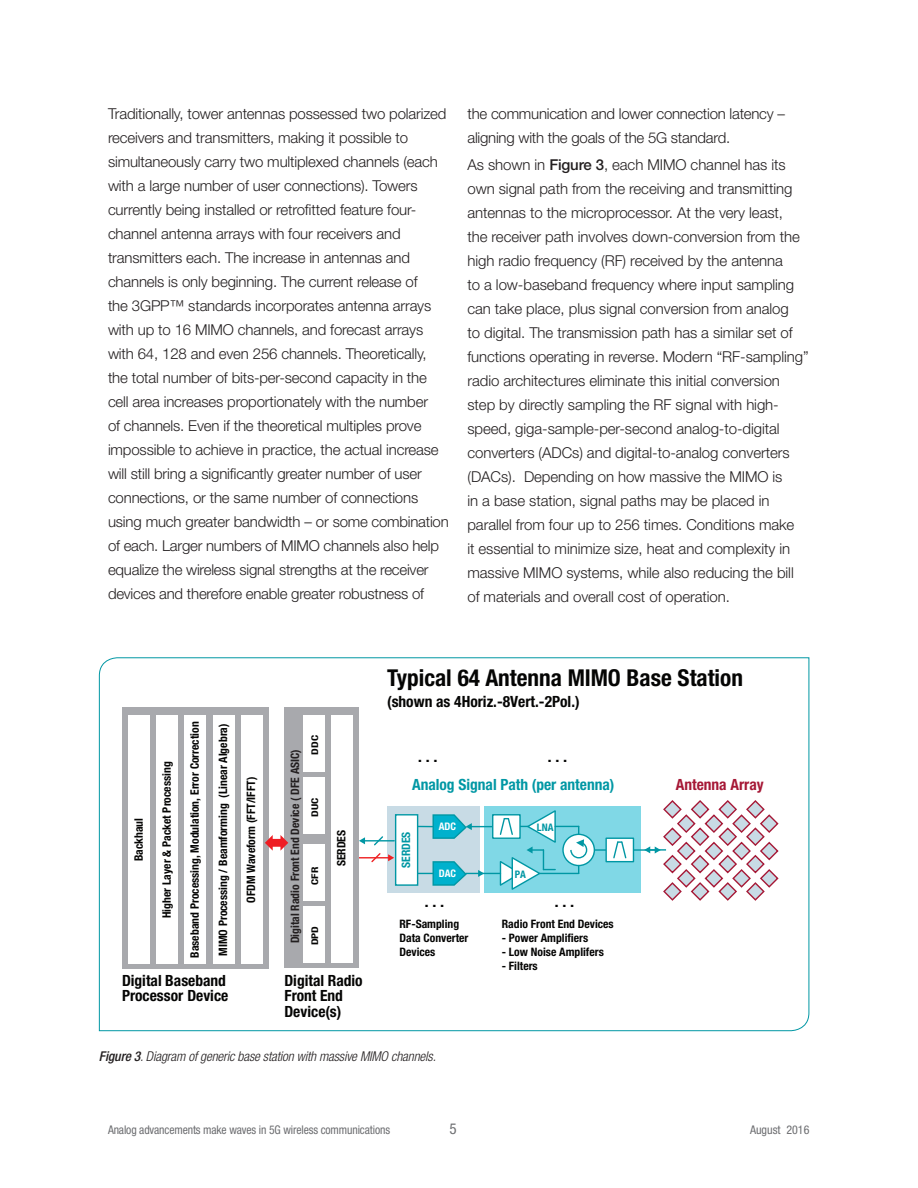
<style>
.page{position:relative;width:918px;height:1188px;background:#fff}
.page>*{position:absolute;margin:0;border:0;box-sizing:border-box;transform-origin:0 0}
.t1{font:700 condensed 23.25px "Helvetica Neue LT Std";color:#050504}
.t2{font:23.25px "Arial";color:#050504}
.t3{font:700 condensed 15.45px/15.5px "Helvetica Neue LT Std";color:#050504}
.t4{font:700 condensed 15.45px "Helvetica Neue LT Std";color:#0097a4}
.t5{font:700 condensed 15.45px "Helvetica Neue LT Std";color:#a61836}
.t6{font:300 15px/24px "Helvetica Neue LT Std";letter-spacing:-.01em;color:#231f20}
.t7{font:condensed 15px "Helvetica Neue LT Std";color:#6c6d70}
.t8{font:italic 300 condensed 13.5px "Helvetica Neue LT Std";letter-spacing:-.01em;color:#231f20}
.t9{font:condensed 12px "Helvetica Neue LT Std";letter-spacing:-.01em;color:#6c6d70}
.t10{font:700 condensed 11.7px/14px "Helvetica Neue LT Std";color:#050504}
.t11{font:700 condensed 11.7px "Helvetica Neue LT Std";color:#231f20}
.t12{font:700 condensed 11.7px "Helvetica Neue LT Std";color:#0097a4}
.t13{font:700 condensed 10.35px "Helvetica Neue LT Std";letter-spacing:.005em;color:#fff}
.t14{font:700 condensed 10.35px "Helvetica Neue LT Std";color:#0097a4}
.t15{font:700 condensed 9.3px "Helvetica Neue LT Std";letter-spacing:-.005em;color:#050504;scale:1.26 1}
.s1{font-weight:500}
</style>
<div class="page">
<svg style="left:99px;top:657px;width:711px;height:374px"></svg>
<p class="t6" style="left:108px;top:101px;width:342px">Traditionally, tower antennas possessed two polarized receivers and transmitters, making it possible to simultaneously carry two multiplexed channels (each with a large number of user connections). Towers currently being installed or retrofitted feature four&shy;channel antenna arrays with four receivers and transmitters each. The increase in antennas and channels is only beginning. The current release of<br>the 3GPP™ standards incorporates antenna arrays with up to 16 MIMO channels, and forecast arrays with 64, 128 and even 256 channels. Theoretically, the total number of bits-per-second capacity in the cell area increases proportionately with the number<br>of channels. Even if the theoretical multiples prove impossible to achieve in practice, the actual increase will still bring a significantly greater number of user connections, or the same number of connections using much greater bandwidth – or some combination of each. Larger numbers of MIMO channels also help equalize the wireless signal strengths at the receiver devices and therefore enable greater robustness of</p>
<p class="t6" style="left:467px;top:101px;width:319px">the communication and lower connection latency – aligning with the goals of the 5G standard.</p>
<p class="t6" style="left:467px;top:152px;width:343px">As shown in <span class="s1">Figure 3</span>, each MIMO channel has its own signal path from the receiving and transmitting antennas to the microprocessor. At the very least,<br>the receiver path involves down-conversion from the high radio frequency (RF) received by the antenna<br>to a low-baseband frequency where input sampling can take place, plus signal conversion from analog<br>to digital. The transmission path has a similar set of functions operating in reverse. Modern “RF-sampling” radio architectures eliminate this initial conversion step by directly sampling the RF signal with high&shy;speed, giga-sample-per-second analog-to-digital converters (ADCs) and digital-to-analog converters (DACs). Depending on how massive the MIMO is<br>in a base station, signal paths may be placed in parallel from four up to 256 times. Conditions make<br>it essential to minimize size, heat and complexity in massive MIMO systems, while also reducing the bill of materials and overall cost of operation.</p>
<p class="t10" style="left:131px;top:861px;width:45px;rotate:-90deg">Backhaul</p>
<p class="t10" style="left:160px;top:918px;width:158px;rotate:-90deg">Higher Layer &amp; Packet Processing</p>
<p class="t10" style="left:188px;top:958px;width:238px;rotate:-90deg">Baseband Processing, Modulation, Error Correction</p>
<p class="t10" style="left:216px;top:956px;width:234px;rotate:-90deg">MIMO Processing / Beamforming (Linear Algebra)</p>
<p class="t10" style="left:244px;top:903px;width:128px;rotate:-90deg">OFDM Waveform (FFT/IFFT)</p>
<p class="t11" style="left:288px;top:943px;width:196px;rotate:-90deg">Digital Radio Front End Device ( DFE ASIC)</p>
<p class="t15" style="left:309px;top:755px;width:17px;rotate:-90deg">DDC</p>
<p class="t15" style="left:309px;top:817px;width:17px;rotate:-90deg">DUC</p>
<p class="t15" style="left:309px;top:885px;width:16px;rotate:-90deg">CFR</p>
<p class="t15" style="left:309px;top:945px;width:17px;rotate:-90deg">DPD</p>
<p class="t10" style="left:334px;top:866px;width:38px;rotate:-90deg">SERDES</p>
<p class="t3" style="left:122px;top:973px;width:108px">Digital Baseband<br>Processor Device</p>
<p class="t3" style="left:285px;top:973px;width:80px">Digital Radio<br>Front End<br>Device(s)</p>
<h1 class="t1" style="left:387px;top:664px;width:357px">Typical 64 Antenna MIMO Base Station</h1>
<p class="t3" style="left:387px;top:693px;width:194px">(shown as 4Horiz.-8Vert.-2Pol.)</p>
<h1 class="t2" style="left:416px;top:738px;width:25px">…</h1>
<h1 class="t2" style="left:546px;top:738px;width:25px">…</h1>
<p class="t4" style="left:412px;top:775px;width:204px">Analog Signal Path (per antenna)</p>
<p class="t13" style="left:439px;top:820px;width:19px">ADC</p>
<p class="t14" style="left:537px;top:821px;width:18px">LNA</p>
<p class="t12" style="left:399px;top:868px;width:38px;rotate:-90deg">SERDES</p>
<p class="t13" style="left:439px;top:867px;width:19px">DAC</p>
<p class="t14" style="left:515px;top:868px;width:13px">PA</p>
<h1 class="t2" style="left:423px;top:883px;width:25px">…</h1>
<h1 class="t2" style="left:553px;top:883px;width:25px">…</h1>
<p class="t10" style="left:400px;top:917px;width:70px">RF-Sampling<br>Data Converter<br>Devices</p>
<p class="t10" style="left:502px;top:917px;width:113px">Radio Front End Devices</p>
<p class="t10" style="left:502px;top:931px;width:88px">- Power Amplifiers</p>
<p class="t10" style="left:502px;top:945px;width:104px">- Low Noise Amplifers</p>
<p class="t10" style="left:502px;top:958px;width:37px">- Filters</p>
<p class="t5" style="left:676px;top:775px;width:89px">Antenna Array</p>
<p class="t8" style="left:99px;top:1048px;width:338px"><span class="s1">Figure 3</span>. Diagram of generic base station with massive MIMO channels.</p>
<p class="t9" style="left:108px;top:1123px;width:284px">Analog advancements make waves in 5G wireless communications</p>
<p class="t7" style="left:450px;top:1120px;width:9px">5</p>
<p class="t9" style="left:750px;top:1123px;width:61px">August 2016</p>
</div>
